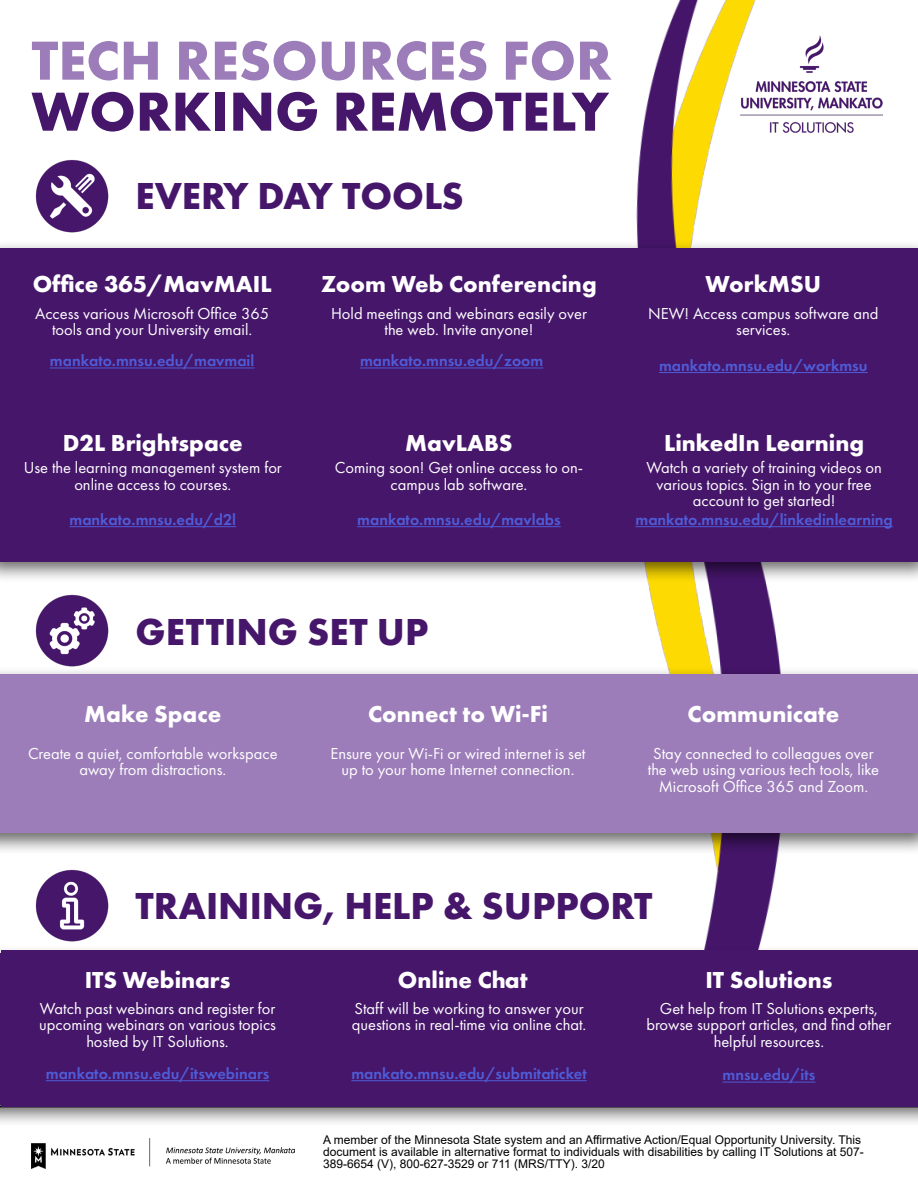
<style>
.page{position:relative;width:918px;height:1188px;background:#fff}
.page>*{position:absolute;margin:0;border:0;box-sizing:border-box;transform-origin:0 0}
.t1{font:700 57px "Futura PT";color:#9c7db9}
.t2{font:700 57px "Futura PT";color:#46166b}
.t3{font:700 39px "Futura PT";color:#46166b}
.t4{font:700 24px "Futura PT";color:#fff}
.t5{font:16.5px/16.5px "Futura PT";color:#fff;text-align:center}
.t6{font:600 16.35px "Futura PT";color:#4f5cd6}
.t7{font:12px/12px "Arial";color:#000}
</style>
<div class="page">
<img style="left:636px;top:0;width:145px;height:945px">
<div style="left:0;top:240px;width:918px;height:344px;background:#000;opacity:.6"></div>
<div style="left:0;top:666px;width:918px;height:189px;background:#000;opacity:.6"></div>
<div style="left:0;top:945px;width:918px;height:182px;background:#000;opacity:.6"></div>
<img style="left:32px;top:1138px;width:263px;height:31px">
<img style="left:741px;top:35px;width:142px;height:98px">
<div style="left:0;top:675px;width:306px;height:157px;background:#9c7db9"></div>
<div style="left:612px;top:675px;width:306px;height:157px;background:#9c7db9"></div>
<div style="left:306px;top:675px;width:306px;height:157px;background:#9c7db9"></div>
<img style="left:34px;top:594px;width:76px;height:75px">
<div style="left:1px;top:951px;width:307px;height:156px;background:#46166b"></div>
<div style="left:614px;top:951px;width:304px;height:156px;background:#46166b"></div>
<div style="left:308px;top:951px;width:306px;height:156px;background:#46166b"></div>
<hr style="left:46px;top:1080px;width:223px;height:1px;background:#4f5cd6">
<hr style="left:351px;top:1080px;width:236px;height:1px;background:#4f5cd6">
<hr style="left:722px;top:1082px;width:93px;height:1px;background:#4f5cd6">
<img style="left:35px;top:869px;width:74px;height:73px">
<div style="left:0;top:405px;width:307px;height:156px;background:#46166b"></div>
<div style="left:306px;top:405px;width:307px;height:156px;background:#46166b"></div>
<div style="left:612px;top:405px;width:305px;height:156px;background:#46166b"></div>
<div style="left:0;top:248px;width:307px;height:157px;background:#46166b"></div>
<div style="left:306px;top:248px;width:306px;height:157px;background:#46166b"></div>
<div style="left:612px;top:248px;width:305px;height:157px;background:#46166b"></div>
<hr style="left:659px;top:372px;width:209px;height:1px;background:#4f5cd6">
<hr style="left:69px;top:526px;width:167px;height:1px;background:#4f5cd6">
<hr style="left:357px;top:526px;width:204px;height:1px;background:#4f5cd6">
<hr style="left:360px;top:368px;width:183px;height:1px;background:#4f5cd6">
<hr style="left:50px;top:368px;width:204px;height:1px;background:#4f5cd6">
<hr style="left:635px;top:526px;width:258px;height:1px;background:#4f5cd6">
<img style="left:35px;top:159px;width:74px;height:74px">
<h1 class="t1" style="left:32px;top:24px;width:582px">TECH RESOURCES FOR</h1>
<h1 class="t2" style="left:32px;top:75px;width:579px">WORKING REMOTELY</h1>
<h2 class="t3" style="left:136px;top:171px;width:330px">EVERY DAY TOOLS</h2>
<h3 class="t4" style="left:33px;top:268px;width:240px">Office 365/MavMAIL</h3>
<p class="t5" style="left:35px;top:305px;width:236px">Access various Microsoft Office 365 tools and your University email.</p>
<p class="t6" style="left:50px;top:351px;width:206px">mankato.mnsu.edu/mavmail</p>
<h3 class="t4" style="left:63px;top:427px;width:181px">D2L Brightspace</h3>
<p class="t5" style="left:24px;top:459px;width:260px">Use the learning management system for online access to courses.</p>
<p class="t6" style="left:69px;top:509px;width:168px">mankato.mnsu.edu/d2l</p>
<h3 class="t4" style="left:321px;top:268px;width:277px">Zoom Web Conferencing</h3>
<p class="t5" style="left:331px;top:305px;width:257px">Hold meetings and webinars easily over the web. Invite anyone!</p>
<p class="t6" style="left:360px;top:351px;width:185px">mankato.mnsu.edu/zoom</p>
<h3 class="t4" style="left:405px;top:427px;width:109px">MavLABS</h3>
<p class="t5" style="left:335px;top:459px;width:250px">Coming soon! Get online access to on&shy;campus lab software.</p>
<p class="t6" style="left:357px;top:509px;width:205px">mankato.mnsu.edu/mavlabs</p>
<h2 class="t3" style="left:136px;top:607px;width:294px">GETTING SET UP</h2>
<h3 class="t4" style="left:84px;top:698px;width:139px">Make Space</h3>
<p class="t5" style="left:28px;top:745px;width:251px">Create a quiet, comfortable workspace away from distractions.</p>
<h3 class="t4" style="left:368px;top:698px;width:181px">Connect to Wi-Fi</h3>
<p class="t5" style="left:330px;top:745px;width:257px">Ensure your Wi-Fi or wired internet is set up to your home Internet connection.</p>
<h3 class="t4" style="left:706px;top:268px;width:117px">WorkMSU</h3>
<p class="t5" style="left:648px;top:305px;width:232px">NEW! Access campus software and services.</p>
<p class="t6" style="left:659px;top:355px;width:210px">mankato.mnsu.edu/workmsu</p>
<h3 class="t4" style="left:664px;top:427px;width:201px">LinkedIn Learning</h3>
<p class="t5" style="left:646px;top:459px;width:237px">Watch a variety of training videos on various topics. Sign in to your free account to get started!</p>
<p class="t6" style="left:635px;top:509px;width:259px">mankato.mnsu.edu/linkedinlearning</p>
<h3 class="t4" style="left:688px;top:698px;width:153px">Communicate</h3>
<p class="t5" style="left:648px;top:745px;width:233px">Stay connected to colleagues over the web using various tech tools, like<br>Microsoft Office 365 and Zoom.</p>
<h2 class="t3" style="left:136px;top:881px;width:518px">TRAINING, HELP &amp; SUPPORT</h2>
<h3 class="t4" style="left:85px;top:965px;width:147px">ITS Webinars</h3>
<p class="t5" style="left:39px;top:1000px;width:238px">Watch past webinars and register for upcoming webinars on various topics hosted by IT Solutions.</p>
<p class="t6" style="left:46px;top:1063px;width:225px">mankato.mnsu.edu/itswebinars</p>
<h3 class="t4" style="left:398px;top:965px;width:131px">Online Chat</h3>
<p class="t5" style="left:352px;top:1000px;width:236px;text-align:left">Staff will be working to answer your questions in real-time via online chat.</p>
<p class="t6" style="left:351px;top:1063px;width:237px">mankato.mnsu.edu/submitaticket</p>
<h3 class="t4" style="left:705px;top:965px;width:129px">IT Solutions</h3>
<p class="t5" style="left:646px;top:1000px;width:247px">Get help from IT Solutions experts, browse support articles, and find other helpful resources.</p>
<p class="t6" style="left:722px;top:1065px;width:94px">mnsu.edu/its</p>
<p class="t7" style="left:323px;top:1134px;width:542px">A member of the Minnesota State system and an Affirmative Action/Equal Opportunity University. This document is available in alternative format to individuals with disabilities by calling IT Solutions at 507-<br>389-6654 (V), 800-627-3529 or 711 (MRS/TTY). 3/20</p>
</div>
